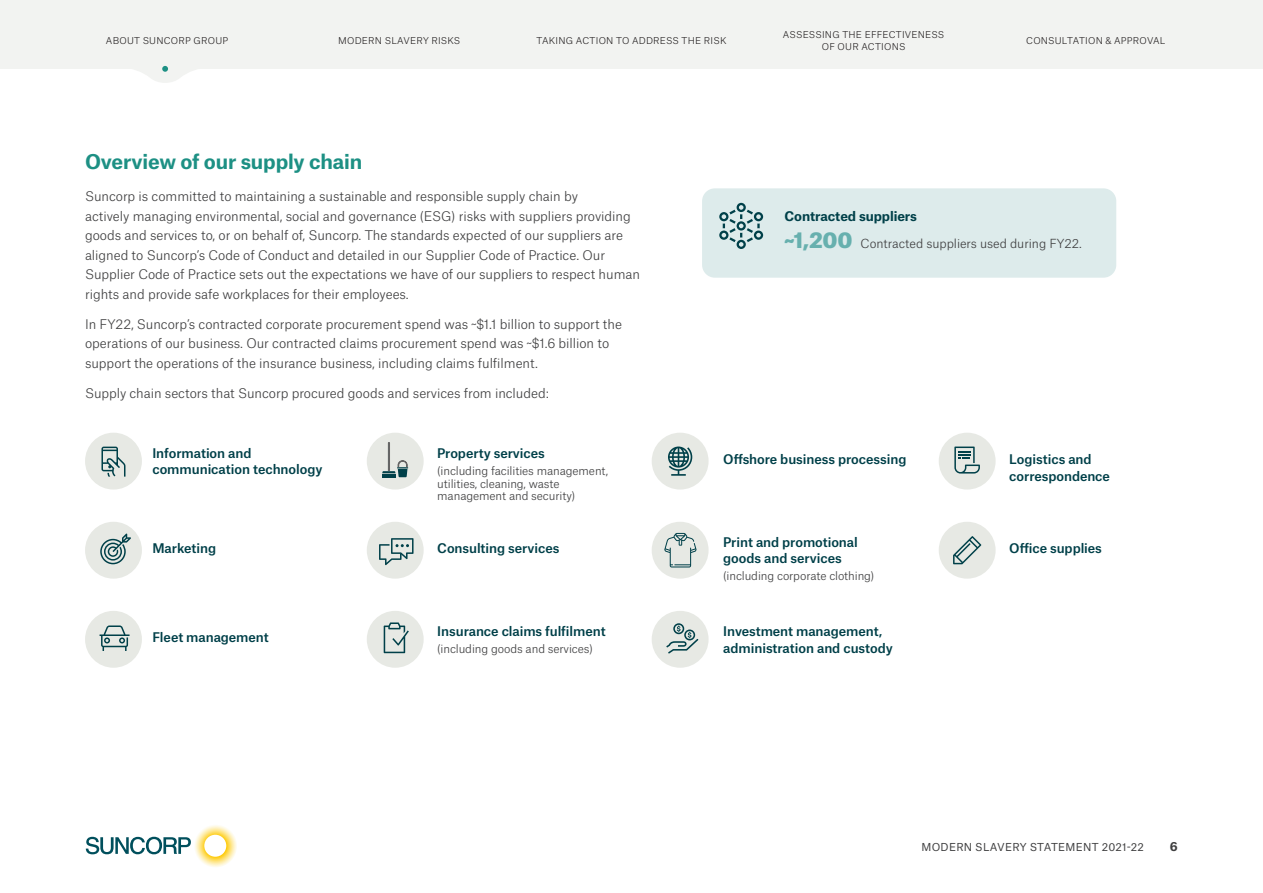
<style>
.page{position:relative;width:1263px;height:893px;background:#fff}
.page>*{position:absolute;margin:0;border:0;box-sizing:border-box;transform-origin:0 0}
.t1{font:700 19.5px "Atlas Grotesk";letter-spacing:-.01em;color:#1d9084}
.t2{font:300 12.75px/19.5px "Atlas Grotesk";letter-spacing:-.005em;color:#3e3e3f}
.t3{font:500 12.75px/16.5px "Atlas Grotesk";letter-spacing:-.005em;color:#004049}
.t4{font:700 12.75px "Atlas Grotesk";letter-spacing:-.01em;color:#004049}
.t5{font:300 12px "Atlas Grotesk";letter-spacing:-.005em;color:#3e3e3f}
.t6{font:700 12px "Atlas Grotesk";color:#3e3e3f}
.t7{font:300 11.25px/12.8px "Atlas Grotesk";letter-spacing:-.01em;color:#3e3e3f}
.t8{font:10.5px "Atlas Grotesk";letter-spacing:.02em;color:#3e3e3f}
.t9{font:300 9px/12px "Atlas Grotesk";letter-spacing:.025em;color:#231f20;text-align:center}
.s1{font-weight:900;font-size:21px;color:#67b0ae}
</style>
<div class="page">
<svg style="left:86px;top:825px;width:151px;height:42px"></svg>
<div style="left:702px;top:188px;width:414px;height:90px;background:#ddebeb;border-radius:13px"></div>
<div style="left:85px;top:433px;width:57px;height:57px;background:#e7e9e4;border-radius:50%"></div>
<div style="left:85px;top:522px;width:57px;height:57px;background:#e7e9e4;border-radius:50%"></div>
<div style="left:85px;top:611px;width:57px;height:57px;background:#e7e9e4;border-radius:50%"></div>
<div style="left:367px;top:433px;width:57px;height:57px;background:#e7e9e4;border-radius:50%"></div>
<div style="left:367px;top:522px;width:57px;height:57px;background:#e7e9e4;border-radius:50%"></div>
<div style="left:367px;top:611px;width:57px;height:57px;background:#e7e9e4;border-radius:50%"></div>
<div style="left:652px;top:433px;width:56px;height:57px;background:#e7e9e4;border-radius:50%"></div>
<div style="left:652px;top:522px;width:56px;height:57px;background:#e7e9e4;border-radius:50%"></div>
<div style="left:652px;top:611px;width:56px;height:57px;background:#e7e9e4;border-radius:50%"></div>
<div style="left:939px;top:433px;width:56px;height:57px;background:#e7e9e4;border-radius:50%"></div>
<div style="left:939px;top:522px;width:56px;height:57px;background:#e7e9e4;border-radius:50%"></div>
<svg style="left:101px;top:447px;width:24px;height:30px"></svg>
<svg style="left:100px;top:533px;width:31px;height:31px"></svg>
<svg style="left:379px;top:538px;width:34px;height:27px"></svg>
<svg style="left:100px;top:625px;width:30px;height:26px"></svg>
<svg style="left:384px;top:622px;width:25px;height:31px"></svg>
<svg style="left:954px;top:447px;width:26px;height:27px"></svg>
<svg style="left:382px;top:442px;width:26px;height:35px"></svg>
<svg style="left:666px;top:623px;width:32px;height:31px"></svg>
<svg style="left:953px;top:536px;width:28px;height:28px"></svg>
<svg style="left:668px;top:446px;width:24px;height:30px"></svg>
<svg style="left:664px;top:533px;width:33px;height:34px"></svg>
<svg style="left:719px;top:203px;width:44px;height:46px"></svg>
<div style="left:0;top:0;width:1263px;height:68px;background:#f2f3f1"></div>
<svg style="left:120px;top:66px;width:90px;height:17px"></svg>
<p class="t9" style="left:106px;top:34px;width:124px">ABOUT SUNCORP GROUP</p>
<p class="t9" style="left:338px;top:34px;width:124px">MODERN SLAVERY RISKS</p>
<p class="t9" style="left:536px;top:34px;width:191px">TAKING ACTION TO ADDRESS THE RISK</p>
<p class="t9" style="left:783px;top:28px;width:163px">ASSESSING THE EFFECTIVENESS<br>OF OUR ACTIONS</p>
<p class="t9" style="left:1026px;top:34px;width:141px">CONSULTATION &amp; APPROVAL</p>
<h1 class="t1" style="left:85px;top:145px;width:279px">Overview of our supply chain</h1>
<p class="t2" style="left:85px;top:185px;width:556px">Suncorp is committed to maintaining a sustainable and responsible supply chain by<br>actively managing environmental, social and governance (ESG) risks with suppliers providing goods and services to, or on behalf of, Suncorp. The standards expected of our suppliers are aligned to Suncorp’s Code of Conduct and detailed in our Supplier Code of Practice. Our Supplier Code of Practice sets out the expectations we have of our suppliers to respect human rights and provide safe workplaces for their employees.</p>
<p class="t2" style="left:85px;top:313px;width:538px">In FY22, Suncorp’s contracted corporate procurement spend was ~$1.1 billion to support the operations of our business. Our contracted claims procurement spend was ~$1.6 billion to support the operations of the insurance business, including claims fulfilment.</p>
<p class="t2" style="left:85px;top:382px;width:465px">Supply chain sectors that Suncorp procured goods and services from included:</p>
<p class="t3" style="left:152px;top:443px;width:172px">Information and communication technology</p>
<p class="t3" style="left:152px;top:539px;width:65px">Marketing</p>
<p class="t3" style="left:152px;top:628px;width:118px">Fleet management</p>
<p class="t3" style="left:437px;top:443px;width:109px">Property services</p>
<p class="t7" style="left:437px;top:463px;width:172px">(including facilities management, utilities, cleaning, waste management and security)</p>
<p class="t3" style="left:437px;top:539px;width:124px">Consulting services</p>
<p class="t3" style="left:437px;top:622px;width:170px">Insurance claims fulfilment</p>
<p class="t7" style="left:437px;top:641px;width:157px">(including goods and services)</p>
<p class="t4" style="left:784px;top:206px;width:134px">Contracted suppliers</p>
<p class="t5" style="left:784px;top:234px;width:299px"><span class="s1">~1,200</span> Contracted suppliers used during FY22.</p>
<p class="t3" style="left:723px;top:450px;width:185px">Offshore business processing</p>
<p class="t3" style="left:723px;top:532px;width:136px">Print and promotional goods and services</p>
<p class="t7" style="left:723px;top:569px;width:153px">(including corporate clothing)</p>
<p class="t3" style="left:723px;top:622px;width:171px">Investment management, administration and custody</p>
<p class="t3" style="left:1009px;top:450px;width:102px">Logistics and correspondence</p>
<p class="t3" style="left:1009px;top:539px;width:94px">Office supplies</p>
<p class="t8" style="left:921px;top:838px;width:224px">MODERN SLAVERY STATEMENT 2021-22</p>
<p class="t6" style="left:1170px;top:837px;width:9px">6</p>
</div>
